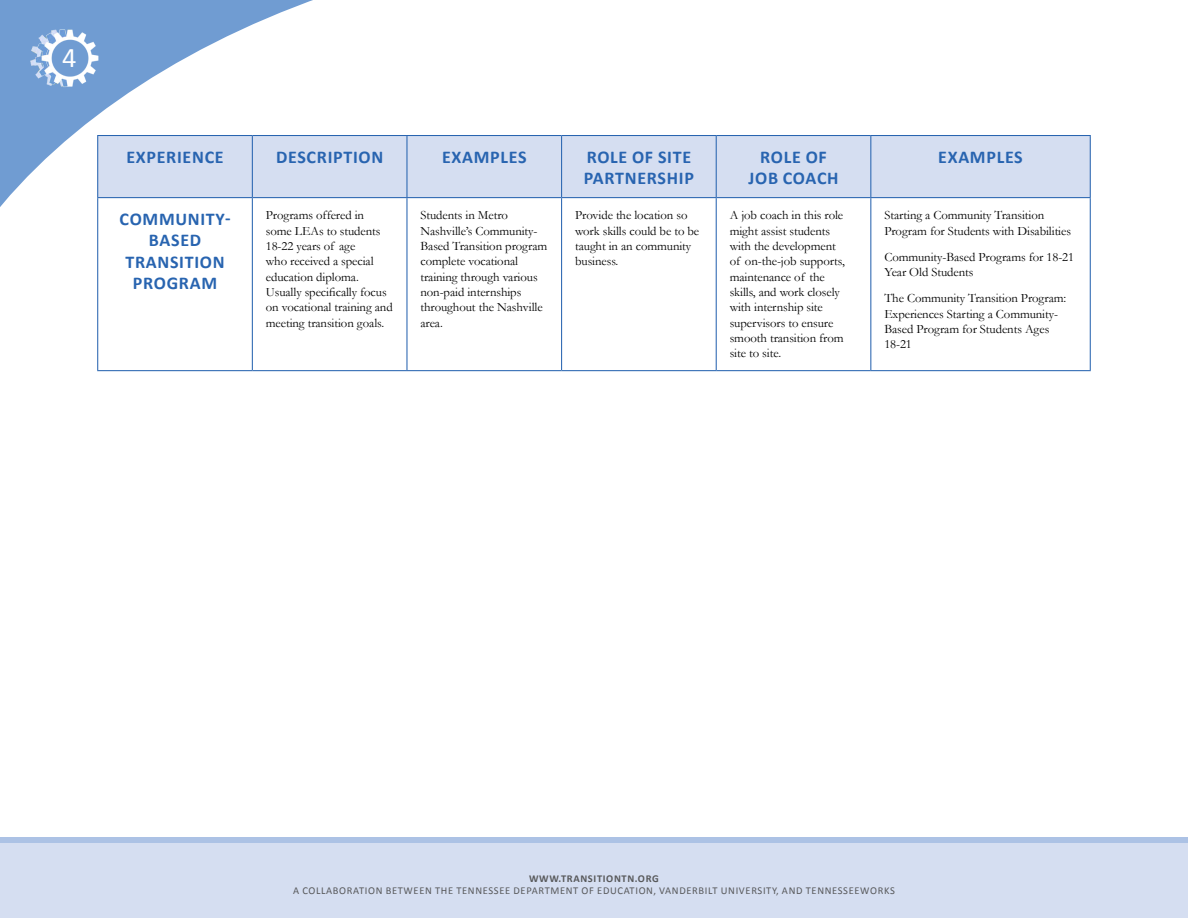
<style>
.page{position:relative;width:1188px;height:918px;background:#fff}
.page>*{position:absolute;margin:0;border:0;box-sizing:border-box;transform-origin:0 0}
.t1{font:28.5px "Calibri";color:#fff}
.t2{font:700 18px/21.6px "Calibri";letter-spacing:.04em;color:#2864b0;text-align:center}
.Copy_-_Table{font:12.75px/15.3px "Garamond";letter-spacing:-.005em;color:#000}
.t3{font:10.5px "Calibri";letter-spacing:.06em;color:#58595b}
.t4{font:700 10.5px "Calibri";letter-spacing:.06em;color:#58595b}
</style>
<div class="page">
<svg style="left:0;top:0;width:353px;height:224px"></svg>
<img style="left:17px;top:25px;width:87px;height:65px">
<svg style="left:0;top:837px;width:1188px;height:81px;background:#d1dbf0"></svg>
<div style="left:98px;top:136px;width:992px;height:61px;background:#d5def1"></div>
<hr style="left:97px;top:135px;width:155px;height:1px;background:#2864b0">
<hr style="left:97px;top:136px;width:1px;height:61px;background:#2864b0">
<hr style="left:252px;top:135px;width:155px;height:1px;background:#2864b0">
<hr style="left:252px;top:136px;width:1px;height:61px;background:#2864b0">
<hr style="left:407px;top:135px;width:155px;height:1px;background:#2864b0">
<hr style="left:406px;top:136px;width:1px;height:61px;background:#2864b0">
<hr style="left:562px;top:135px;width:154px;height:1px;background:#2864b0">
<hr style="left:561px;top:136px;width:1px;height:61px;background:#2864b0">
<hr style="left:716px;top:135px;width:155px;height:1px;background:#2864b0">
<hr style="left:716px;top:136px;width:1px;height:61px;background:#2864b0">
<hr style="left:871px;top:135px;width:220px;height:1px;background:#2864b0">
<hr style="left:870px;top:136px;width:1px;height:61px;background:#2864b0">
<hr style="left:1090px;top:136px;width:1px;height:61px;background:#2864b0">
<hr style="left:97px;top:197px;width:155px;height:1px;background:#2864b0">
<hr style="left:97px;top:198px;width:1px;height:172px;background:#2864b0">
<hr style="left:252px;top:197px;width:155px;height:1px;background:#2864b0">
<hr style="left:252px;top:198px;width:1px;height:172px;background:#2864b0">
<hr style="left:407px;top:197px;width:155px;height:1px;background:#2864b0">
<hr style="left:406px;top:198px;width:1px;height:172px;background:#2864b0">
<hr style="left:562px;top:197px;width:154px;height:1px;background:#2864b0">
<hr style="left:561px;top:198px;width:1px;height:172px;background:#2864b0">
<hr style="left:716px;top:197px;width:155px;height:1px;background:#2864b0">
<hr style="left:716px;top:198px;width:1px;height:172px;background:#2864b0">
<hr style="left:871px;top:197px;width:220px;height:1px;background:#2864b0">
<hr style="left:870px;top:198px;width:1px;height:172px;background:#2864b0">
<hr style="left:1090px;top:198px;width:1px;height:172px;background:#2864b0">
<hr style="left:97px;top:370px;width:155px;height:1px;background:#2864b0">
<hr style="left:252px;top:370px;width:155px;height:1px;background:#2864b0">
<hr style="left:407px;top:370px;width:155px;height:1px;background:#2864b0">
<hr style="left:562px;top:370px;width:154px;height:1px;background:#2864b0">
<hr style="left:716px;top:370px;width:155px;height:1px;background:#2864b0">
<hr style="left:871px;top:370px;width:220px;height:1px;background:#2864b0">
<h1 class="t1" style="left:62px;top:39px;width:16px">4</h1>
<h4 class="t2" style="left:126px;top:146px;width:99px">EXPERIENCE</h4>
<h4 class="t2" style="left:276px;top:146px;width:109px">DESCRIPTION</h4>
<h4 class="t2" style="left:442px;top:146px;width:86px">EXAMPLES</h4>
<h4 class="t2" style="left:584px;top:146px;width:112px;text-align:left">ROLE OF SITE<br>PARTNERSHIP</h4>
<h4 class="t2" style="left:748px;top:146px;width:92px">ROLE OF<br>JOB COACH</h4>
<h4 class="t2" style="left:938px;top:146px;width:86px">EXAMPLES</h4>
<h4 class="t2" style="left:120px;top:208px;width:113px">COMMUNITY-<br>BASED<br>TRANSITION<br>PROGRAM</h4>
<p class="Copy_-_Table" style="left:266px;top:208px;width:128px">Programs offered in some LEAs to students<br>18-22 years of age<br>who received a special education diploma.<br>Usually specifically focus on vocational training and meeting transition goals.</p>
<p class="Copy_-_Table" style="left:420px;top:208px;width:128px">Students in Metro<br>Nashville’s Community-<br>Based Transition program complete vocational training through various non-paid internships throughout the Nashville area.</p>
<p class="Copy_-_Table" style="left:575px;top:208px;width:126px">Provide the location so work skills could be to be taught in an community business.</p>
<p class="Copy_-_Table" style="left:730px;top:208px;width:117px">A job coach in this role might assist students with the development of on-the-job supports, maintenance of the skills, and work closely with internship site supervisors to ensure smooth transition from site to site.</p>
<p class="Copy_-_Table" style="left:884px;top:208px;width:188px">Starting a Community Transition<br>Program for Students with Disabilities</p>
<p class="Copy_-_Table" style="left:884px;top:249px;width:191px">Community-Based Programs for 18-21<br>Year Old Students</p>
<p class="Copy_-_Table" style="left:884px;top:290px;width:184px">The Community Transition Program:<br>Experiences Starting a Community-<br>Based Program for Students Ages<br>18-21</p>
<p class="t4" style="left:529px;top:871px;width:131px">WWW.TRANSITIONTN.ORG</p>
<p class="t3" style="left:293px;top:884px;width:603px">A COLLABORATION BETWEEN THE TENNESSEE DEPARTMENT OF EDUCATION, VANDERBILT UNIVERSITY, AND TENNESSEEWORKS</p>
</div>
